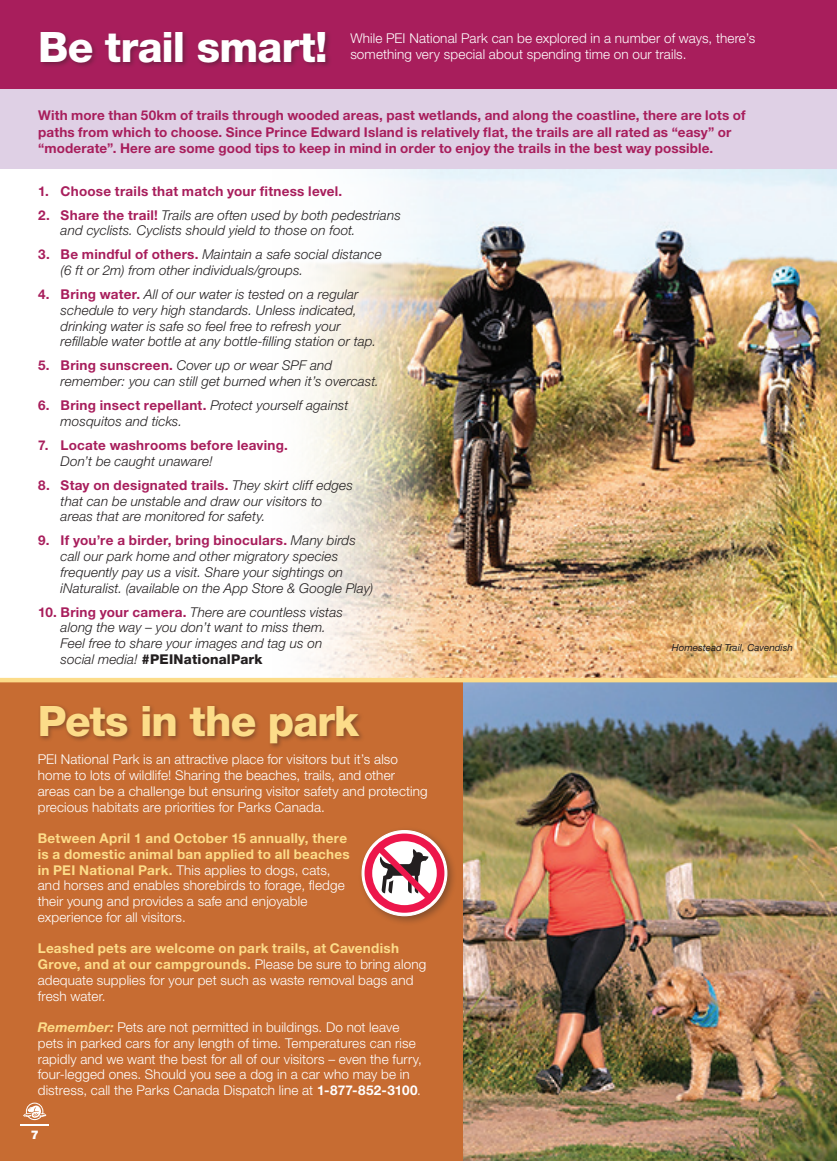
<style>
.page{position:relative;width:837px;height:1161px;background:#fff}
.page>*{position:absolute;margin:0;border:0;box-sizing:border-box;transform-origin:0 0}
.t1{font:800 42px "Helvetica Neue LT Std";letter-spacing:-.025em;color:#fcdc89}
.t2{font:800 42px "Helvetica Neue LT Std";letter-spacing:-.02em;color:#fff}
.t3{font:300 13.5px/15.8px "Helvetica Neue LT Std";letter-spacing:.01em;color:#fff}
.t4{font:italic 300 13.5px/15.8px "Helvetica Neue LT Std";letter-spacing:.01em;color:#231f20}
.t5{font:700 13.5px/16.2px "Helvetica Neue LT Std";letter-spacing:.01em;color:#a81e5c}
.t6{font:900 12px "Helvetica Neue LT Std";color:#fff}
.t7{font:italic 9.75px "Helvetica Neue LT Std";color:#231f20}
.s1{font-weight:700;font-style:normal;color:#a81e5c}
.s2{font-weight:800;font-style:normal}
.s3{font-weight:700;color:#fcdc89}
.s4{font-weight:700;font-style:italic;color:#fcdc89}
.s5{font-weight:700}
</style>
<div class="page">
<img style="left:474px;top:169px;width:363px;height:509px">
<svg style="left:0;top:169px;width:474px;height:509px"></svg>
<div style="left:0;top:680px;width:824px;height:481px;background:#c76c32"></div>
<div style="left:38px;top:703px;width:328px;height:47px;background:#231f20;opacity:.4"></div>
<div style="left:358px;top:826px;width:100px;height:101px;background:#231f20;opacity:.4"></div>
<svg style="left:365px;top:834px;width:79px;height:79px;background:#d98691"></svg>
<svg style="left:20px;top:1103px;width:29px;height:22px"></svg>
<div style="left:0;top:75px;width:837px;height:94px;background:#dfd0e5"></div>
<div style="left:0;top:0;width:837px;height:88px;background:#a81e5c"></div>
<div style="left:39px;top:30px;width:293px;height:39px;background:#231f20;opacity:.4"></div>
<img style="left:464px;top:682px;width:373px;height:479px">
<hr style="left:0;top:678px;width:837px;height:4px;background:#fcdc89">
<h1 class="t2" style="left:38px;top:22px;width:291px">Be trail smart!</h1>
<p class="t3" style="left:350px;top:30px;width:406px;line-height:16.2px">While PEI National Park can be explored in a number of ways, there’s something very special about spending time on our trails.</p>
<p class="t5" style="left:38px;top:107px;width:709px">With more than 50km of trails through wooded areas, past wetlands, and along the coastline, there are lots of paths from which to choose. Since Prince Edward Island is relatively flat, the trails are all rated as “easy” or “moderate”. Here are some good tips to keep in mind in order to enjoy the trails in the best way possible.</p>
<p class="t5" style="left:38px;top:182px;width:306px">1. Choose trails that match your fitness level.</p>
<p class="t4" style="left:61px;top:207px;width:342px;text-indent:-23px"><span class="s1">2. Share the trail!</span> Trails are often used by both pedestrians and cyclists. Cyclists should yield to those on foot.</p>
<p class="t4" style="left:61px;top:247px;width:323px;text-indent:-22px"><span class="s1">3. Be mindful of others.</span> Maintain a safe social distance (6 ft or 2m) from other individuals/groups.</p>
<p class="t4" style="left:61px;top:286px;width:317px;text-indent:-22px"><span class="s1">4. Bring water.</span> All of our water is tested on a regular schedule to very high standards. Unless indicated, drinking water is safe so feel free to refresh your refillable water bottle at any bottle-filling station or tap.</p>
<p class="t4" style="left:61px;top:358px;width:320px;text-indent:-22px"><span class="s1">5. Bring sunscreen.</span> Cover up or wear SPF and remember: you can still get burned when it’s overcast.</p>
<p class="t4" style="left:61px;top:397px;width:289px;text-indent:-23px"><span class="s1">6. Bring insect repellant.</span> Protect yourself against mosquitos and ticks.</p>
<p class="t5" style="left:38px;top:437px;width:251px">7. Locate washrooms before leaving.</p>
<p class="t4" style="left:61px;top:453px;width:154px">Don’t be caught unaware!</p>
<p class="t4" style="left:61px;top:477px;width:294px;text-indent:-22px"><span class="s1">8. Stay on designated trails.</span> They skirt cliff edges that can be unstable and draw our visitors to areas that are monitored for safety.</p>
<p class="t4" style="left:61px;top:532px;width:314px;text-indent:-22px"><span class="s1">9. If you’re a birder, bring binoculars.</span> Many birds call our park home and other migratory species frequently pay us a visit. Share your sightings on iNaturalist. (available on the App Store &amp; Google Play)</p>
<p class="t4" style="left:61px;top:604px;width:284px;text-indent:-22px"><span class="s1">10. Bring your camera.</span> There are countless vistas along the way – you don’t want to miss them.<br>Feel free to share your images and tag us on social media! <span class="s2">#PEINationalPark</span></p>
<h1 class="t1" style="left:38px;top:696px;width:323px">Pets in the park</h1>
<p class="t3" style="left:38px;top:751px;width:391px">PEI National Park is an attractive place for visitors but it’s also home to lots of wildlife! Sharing the beaches, trails, and other areas can be a challenge but ensuring visitor safety and protecting precious habitats are priorities for Parks Canada.</p>
<p class="t3" style="left:38px;top:830px;width:313px"><span class="s3">Between April 1 and October 15 annually, there is a domestic animal ban applied to all beaches in PEI National Park.</span> This applies to dogs, cats, and horses and enables shorebirds to forage, fledge their young and provides a safe and enjoyable experience for all visitors.</p>
<p class="t3" style="left:38px;top:940px;width:390px"><span class="s3">Leashed pets are welcome on park trails, at Cavendish Grove, and at our campgrounds.</span> Please be sure to bring along adequate supplies for your pet such as waste removal bags and fresh water.</p>
<p class="t3" style="left:38px;top:1019px;width:386px"><span class="s4">Remember:</span> Pets are not permitted in buildings. Do not leave pets in parked cars for any length of time. Temperatures can rise rapidly and we want the best for all of our visitors – even the furry, four-legged ones. Should you see a dog in a car who may be in distress, call the Parks Canada Dispatch line at <span class="s5">1-877-852-3100</span>.</p>
<p class="t6" style="left:31px;top:1127px;width:10px">7</p>
<p class="t7" style="left:672px;top:642px;width:122px">Homestead Trail, Cavendish</p>
</div>
